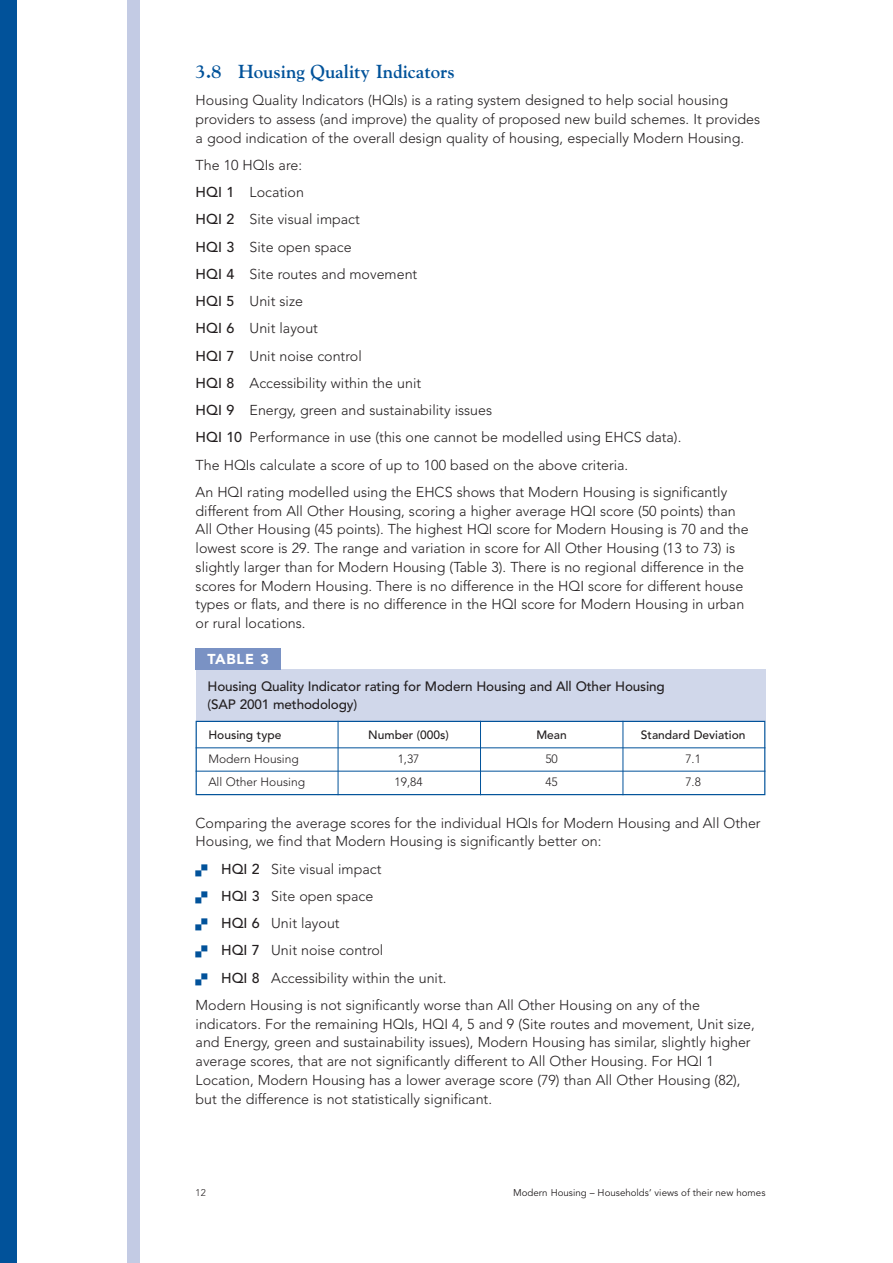
<style>
.page{position:relative;width:893px;height:1263px;background:#fff}
.page>*{position:absolute;margin:0;border:0;box-sizing:border-box;transform-origin:0 0}
.t1{font:700 18.75px "Goudy";color:#01529a}
.t2{font:300 14.25px/18.8px "Avenir";color:#231f20}
.t3{font:900 14.25px "Avenir";letter-spacing:.06em;color:#fff}
.t4{font:500 13.5px/18.8px "Avenir";letter-spacing:-.01em;color:#231f20}
.t5{font:300 12px "Avenir";color:#231f20}
.t6{font:500 12px "Avenir";color:#231f20}
.t7{font:9.75px "Avenir";color:#231f20}
.t8{font:300 9.75px "Avenir";color:#231f20}
.s1{font-weight:500}
</style>
<div class="page">
<div style="left:128px;top:0;width:12px;height:1263px;background:#c3cbe4"></div>
<div style="left:0;top:0;width:17px;height:1263px;background:#01529a"></div>
<div style="left:196px;top:670px;width:569px;height:51px;background:#d0d7ea"></div>
<div style="left:196px;top:648px;width:85px;height:22px;background:#7a92c4"></div>
<div style="left:196px;top:721px;width:569px;height:74px;border:1px solid #01529a"></div>
<hr style="left:196px;top:747px;width:569px;height:1px;background:#01529a">
<hr style="left:196px;top:771px;width:569px;height:1px;background:#01529a">
<hr style="left:338px;top:721px;width:1px;height:74px;background:#01529a">
<hr style="left:480px;top:721px;width:1px;height:74px;background:#01529a">
<hr style="left:623px;top:721px;width:1px;height:74px;background:#01529a">
<h1 class="t1" style="left:196px;top:60px;width:261px">3.8 Housing Quality Indicators</h1>
<p class="t2" style="left:196px;top:92px;width:566px">Housing Quality Indicators (HQIs) is a rating system designed to help social housing providers to assess (and improve) the quality of proposed new build schemes. It provides a good indication of the overall design quality of housing, especially Modern Housing.</p>
<p class="t2" style="left:196px;top:152px;width:533px;line-height:27.3px">The 10 HQIs are:<br><span class="s1">HQI 1</span> Location<br><span class="s1">HQI 2</span> Site visual impact<br><span class="s1">HQI 3</span> Site open space<br><span class="s1">HQI 4</span> Site routes and movement<br><span class="s1">HQI 5</span> Unit size<br><span class="s1">HQI 6</span> Unit layout<br><span class="s1">HQI 7</span> Unit noise control<br><span class="s1">HQI 8</span> Accessibility within the unit<br><span class="s1">HQI 9</span> Energy, green and sustainability issues<br><span class="s1">HQI 10</span> Performance in use (this one cannot be modelled using EHCS data).<br>The HQIs calculate a score of up to 100 based on the above criteria.<br>An HQI rating modelled using the EHCS shows that Modern Housing is significantly</p>
<p class="t2" style="left:196px;top:502px;width:555px">different from All Other Housing, scoring a higher average HQI score (50 points) than All Other Housing (45 points). The highest HQI score for Modern Housing is 70 and the lowest score is 29. The range and variation in score for All Other Housing (13 to 73) is slightly larger than for Modern Housing (Table 3). There is no regional difference in the scores for Modern Housing. There is no difference in the HQI score for different house types or flats, and there is no difference in the HQI score for Modern Housing in urban or rural locations.</p>
<p class="t3" style="left:207px;top:653px;width:63px">TABLE 3</p>
<p class="t4" style="left:208px;top:678px;width:459px">Housing Quality Indicator rating for Modern Housing and All Other Housing (SAP 2001 methodology)</p>
<p class="t6" style="left:208px;top:730px;width:75px">Housing type</p>
<p class="t6" style="left:368px;top:730px;width:82px">Number (000s)</p>
<p class="t6" style="left:536px;top:730px;width:32px">Mean</p>
<p class="t6" style="left:641px;top:730px;width:106px">Standard Deviation</p>
<p class="t5" style="left:208px;top:753px;width:92px">Modern Housing</p>
<p class="t5" style="left:398px;top:753px;width:23px">1,37</p>
<p class="t5" style="left:545px;top:753px;width:14px">50</p>
<p class="t5" style="left:685px;top:753px;width:17px">7.1</p>
<p class="t5" style="left:208px;top:777px;width:98px">All Other Housing</p>
<p class="t5" style="left:395px;top:777px;width:30px">19,84</p>
<p class="t5" style="left:545px;top:777px;width:14px">45</p>
<p class="t5" style="left:685px;top:777px;width:17px">7.8</p>
<p class="t2" style="left:196px;top:814px;width:567px">Comparing the average scores for the individual HQIs for Modern Housing and All Other<br>Housing, we find that Modern Housing is significantly better on:</p>
<p class="t2" style="left:221px;top:860px;width:162px"><span class="s1">HQI 2</span> Site visual impact</p>
<p class="t2" style="left:221px;top:888px;width:154px"><span class="s1">HQI 3</span> Site open space</p>
<p class="t2" style="left:221px;top:915px;width:120px"><span class="s1">HQI 6</span> Unit layout</p>
<p class="t2" style="left:221px;top:942px;width:164px"><span class="s1">HQI 7</span> Unit noise control</p>
<p class="t2" style="left:221px;top:969px;width:227px"><span class="s1">HQI 8</span> Accessibility within the unit.</p>
<p class="t2" style="left:196px;top:997px;width:506px">Modern Housing is not significantly worse than All Other Housing on any of the</p>
<p class="t2" style="left:196px;top:1015px;width:561px">indicators. For the remaining HQIs, HQI 4, 5 and 9 (Site routes and movement, Unit size, and Energy, green and sustainability issues), Modern Housing has similar, slightly higher average scores, that are not significantly different to All Other Housing. For HQI 1<br>Location, Modern Housing has a lower average score (79) than All Other Housing (82), but the difference is not statistically significant.</p>
<p class="t8" style="left:196px;top:1188px;width:12px">12</p>
<p class="t7" style="left:513px;top:1188px;width:254px">Modern Housing – Households’ views of their new homes</p>
</div>
